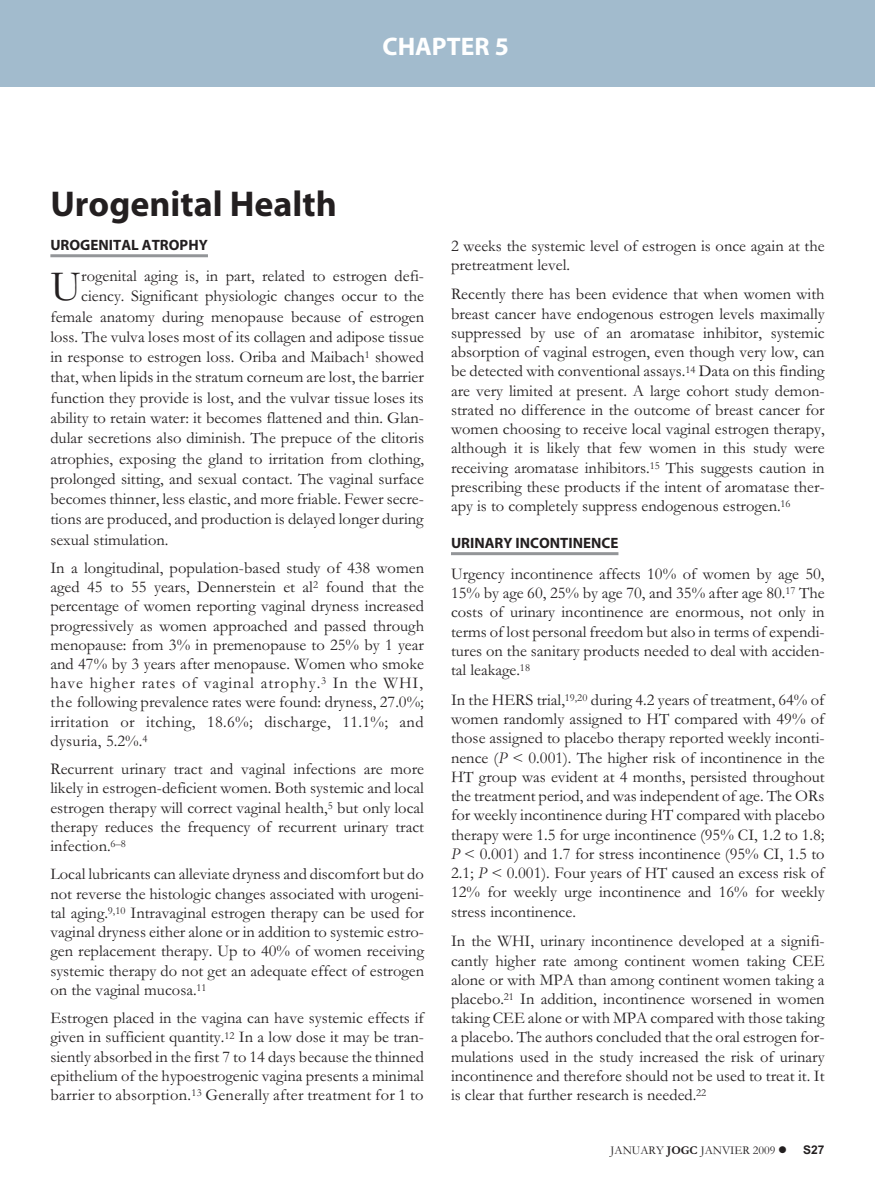
<style>
.page{position:relative;width:875px;height:1188px;background:#fff}
.page>*{position:absolute;margin:0;border:0;box-sizing:border-box;transform-origin:0 0}
.t1{font:43.5px "Garamond";color:#231f20}
.t2{font:700 36px "Myriad";color:#231f20}
.t3{font:700 25.5px "Myriad";color:#fff}
.t4{font:16.5px/19.2px "Garamond";color:#231f20;text-align:justify}
.t5{font:700 15px "Myriad";color:#231f20}
.t6{font:12px "Garamond";color:#231f20}
.t7{font:700 12px "Arial";color:#231f20}
.s1{font-style:italic}
.s2{font-weight:700}
</style>
<div class="page">
<hr style="left:50px;top:254px;width:158px;height:3px;background:#939598">
<hr style="left:451px;top:552px;width:167px;height:3px;background:#939598">
<div style="left:0;top:0;width:875px;height:86px;background:#a2bbcd"></div>
<h3 class="t3" style="left:382px;top:37px;width:128px">CHAPTER 5</h3>
<h2 class="t2" style="left:50px;top:191px;width:288px">Urogenital Health</h2>
<p class="t5" style="left:50px;top:240px;width:159px">UROGENITAL ATROPHY</p>
<h1 class="t1" style="left:50px;top:271px;width:32px">U</h1>
<p class="t4" style="left:81px;top:268px;width:344px">rogenital aging is, in part, related to estrogen defi-</p>
<p class="t4" style="left:81px;top:289px;width:344px">ciency. Significant physiologic changes occur to the</p>
<p class="t4" style="left:50px;top:309px;width:375px">female anatomy during menopause because of estrogen</p>
<p class="t4" style="left:50px;top:329px;width:375px">loss. The vulva loses most of its collagen and adipose tissue</p>
<p class="t4" style="left:50px;top:349px;width:375px">in response to estrogen loss. Oriba and Maibach<sup>1</sup> showed</p>
<p class="t4" style="left:50px;top:370px;width:375px">that, when lipids in the stratum corneum are lost, the barrier</p>
<p class="t4" style="left:50px;top:390px;width:375px">function they provide is lost, and the vulvar tissue loses its</p>
<p class="t4" style="left:50px;top:410px;width:375px">ability to retain water: it becomes flattened and thin. Glan-</p>
<p class="t4" style="left:50px;top:430px;width:375px">dular secretions also diminish. The prepuce of the clitoris</p>
<p class="t4" style="left:50px;top:451px;width:375px">atrophies, exposing the gland to irritation from clothing,</p>
<p class="t4" style="left:50px;top:471px;width:375px">prolonged sitting, and sexual contact. The vaginal surface</p>
<p class="t4" style="left:50px;top:491px;width:375px">becomes thinner, less elastic, and more friable. Fewer secre-</p>
<p class="t4" style="left:50px;top:511px;width:375px">tions are produced, and production is delayed longer during</p>
<p class="t4" style="left:50px;top:532px;width:120px">sexual stimulation.</p>
<p class="t4" style="left:50px;top:560px;width:375px">In a longitudinal, population-based study of 438 women aged 45 to 55 years, Dennerstein et al<sup>2</sup> found that the percentage of women reporting vaginal dryness increased progressively as women approached and passed through menopause: from 3% in premenopause to 25% by 1 year and 47% by 3 years after menopause. Women who smoke have higher rates of vaginal atrophy.<sup>3</sup> In the WHI, the following prevalence rates were found: dryness, 27.0%; irritation or itching, 18.6%; discharge, 11.1%; and dysuria, 5.2%.<sup>4</sup></p>
<p class="t4" style="left:50px;top:761px;width:375px">Recurrent urinary tract and vaginal infections are more likely in estrogen-deficient women. Both systemic and local estrogen therapy will correct vaginal health,<sup>5</sup> but only local therapy reduces the frequency of recurrent urinary tract infection.<sup>6–8</sup></p>
<p class="t4" style="left:50px;top:867px;width:375px">Local lubricants can alleviate dryness and discomfort but do not reverse the histologic changes associated with urogeni&shy;tal aging.<sup>9,10</sup> Intravaginal estrogen therapy can be used for vaginal dryness either alone or in addition to systemic estro&shy;gen replacement therapy. Up to 40% of women receiving systemic therapy do not get an adequate effect of estrogen on the vaginal mucosa.<sup>11</sup></p>
<p class="t4" style="left:50px;top:1010px;width:375px">Estrogen placed in the vagina can have systemic effects if given in sufficient quantity.<sup>12</sup> In a low dose it may be tran&shy;siently absorbed in the first 7 to 14 days because the thinned epithelium of the hypoestrogenic vagina presents a minimal barrier to absorption.<sup>13</sup> Generally after treatment for 1 to</p>
<p class="t4" style="left:451px;top:238px;width:375px">2 weeks the systemic level of estrogen is once again at the pretreatment level.</p>
<p class="t4" style="left:451px;top:287px;width:375px">Recently there has been evidence that when women with breast cancer have endogenous estrogen levels maximally suppressed by use of an aromatase inhibitor, systemic absorption of vaginal estrogen, even though very low, can be detected with conventional assays.<sup>14</sup> Data on this finding are very limited at present. A large cohort study demon&shy;strated no difference in the outcome of breast cancer for women choosing to receive local vaginal estrogen therapy, although it is likely that few women in this study were receiving aromatase inhibitors.<sup>15</sup> This suggests caution in prescribing these products if the intent of aromatase ther&shy;apy is to completely suppress endogenous estrogen.<sup>16</sup></p>
<p class="t5" style="left:451px;top:538px;width:169px">URINARY INCONTINENCE</p>
<p class="t4" style="left:451px;top:566px;width:375px">Urgency incontinence affects 10% of women by age 50, 15% by age 60, 25% by age 70, and 35% after age 80.<sup>17</sup> The costs of urinary incontinence are enormous, not only in terms of lost personal freedom but also in terms of expendi&shy;tures on the sanitary products needed to deal with acciden&shy;tal leakage.<sup>18</sup></p>
<p class="t4" style="left:451px;top:692px;width:375px">In the HERS trial,<sup>19,20</sup> during 4.2 years of treatment, 64% of women randomly assigned to HT compared with 49% of those assigned to placebo therapy reported weekly inconti&shy;nence (<span class="s1">P</span> &lt; 0.001). The higher risk of incontinence in the HT group was evident at 4 months, persisted throughout the treatment period, and was independent of age. The ORs for weekly incontinence during HT compared with placebo therapy were 1.5 for urge incontinence (95% CI, 1.2 to 1.8; <span class="s1">P</span> &lt; 0.001) and 1.7 for stress incontinence (95% CI, 1.5 to 2.1; <span class="s1">P</span> &lt; 0.001). Four years of HT caused an excess risk of 12% for weekly urge incontinence and 16% for weekly stress incontinence.</p>
<p class="t4" style="left:451px;top:933px;width:375px">In the WHI, urinary incontinence developed at a signifi&shy;cantly higher rate among continent women taking CEE alone or with MPA than among continent women taking a placebo.<sup>21</sup> In addition, incontinence worsened in women taking CEE alone or with MPA compared with those taking a placebo. The authors concluded that the oral estrogen for&shy;mulations used in the study increased the risk of urinary incontinence and therefore should not be used to treat it. It is clear that further research is needed.<sup>22</sup></p>
<p class="t6" style="left:610px;top:1146px;width:166px">JANUARY <span class="s2">JOGC</span> JANVIER 2009</p>
<p class="t7" style="left:803px;top:1146px;width:23px">S27</p>
</div>
